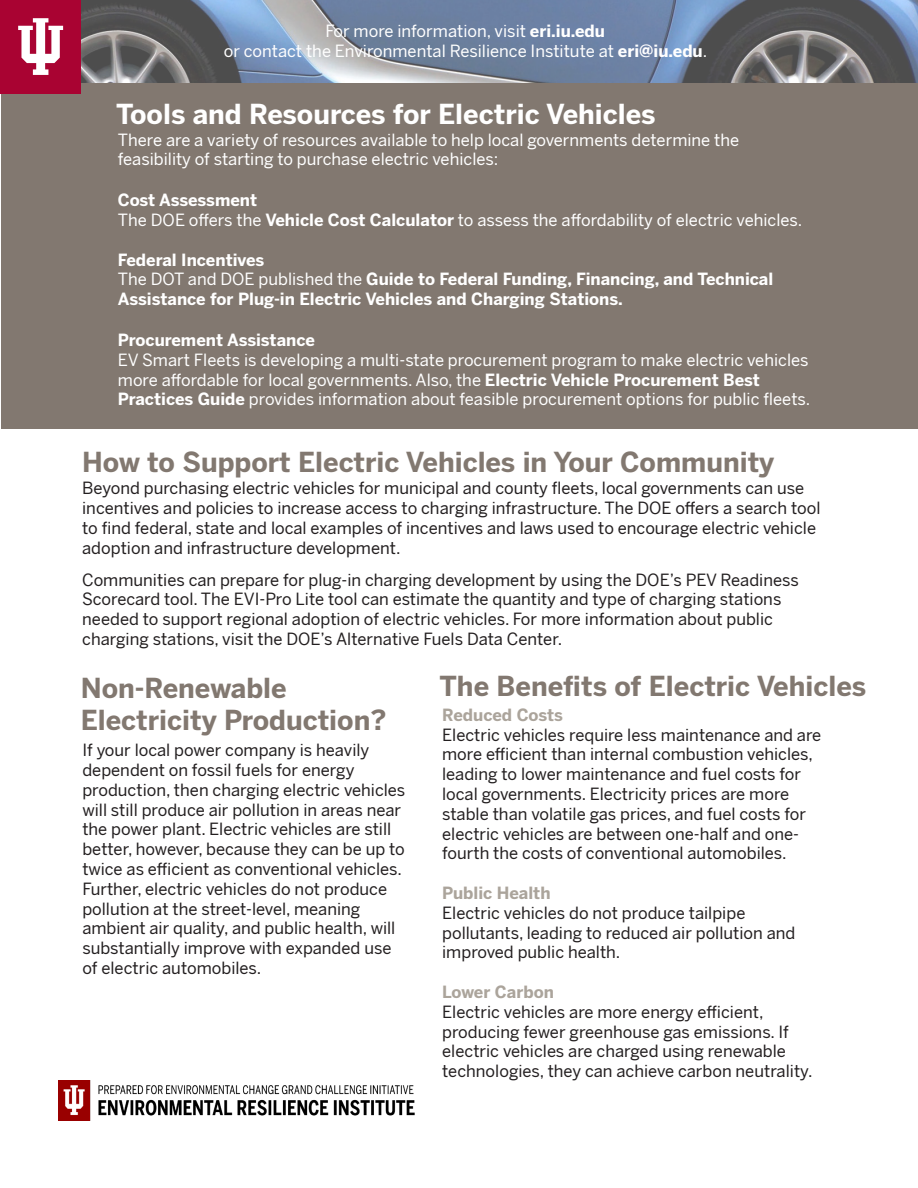
<style>
.page{position:relative;width:918px;height:1188px;background:#fff}
.page>*{position:absolute;margin:0;border:0;box-sizing:border-box;transform-origin:0 0}
.t1{font:700 27px "Benton Sans";color:#827870}
.t2{font:700 27px "Benton Sans";color:#fff}
.t3{font:16.5px/19.8px "Benton Sans";color:#231f20}
.t4{font:16.5px/19.8px "Benton Sans";color:#fff}
.t5{font:700 16.5px/19.8px "Benton Sans";color:#fff}
.t6{font:700 16.5px "Benton Sans";color:#aba49b}
.s1{font-weight:700}
.s2{font-weight:400}
</style>
<div class="page">
<div style="left:1px;top:83px;width:916px;height:345px;background:#827870"></div>
<img style="left:81px;top:1px;width:836px;height:81px">
<div style="left:0;top:0;width:81px;height:94px;background:#a90332"></div>
<svg style="left:18px;top:18px;width:45px;height:57px"></svg>
<img style="left:58px;top:1080px;width:357px;height:40px">
<p class="t4" style="left:224px;top:22px;width:485px;text-align:center">For more information, visit <span class="s1">eri.iu.edu<br></span>or contact the Environmental Resilience Institute at <span class="s1">eri@iu.edu</span>.</p>
<p class="t2" style="left:116px;top:97px;width:541px">Tools and Resources for Electric Vehicles</p>
<p class="t4" style="left:118px;top:130px;width:623px">There are a variety of resources available to help local governments determine the</p>
<p class="t4" style="left:118px;top:149px;width:382px">feasibility of starting to purchase electric vehicles:</p>
<p class="t5" style="left:118px;top:190px;width:141px">Cost Assessment</p>
<p class="t4" style="left:118px;top:210px;width:686px">The DOE offers the <span class="s1">Vehicle Cost Calculator</span> to assess the affordability of electric vehicles.</p>
<p class="t5" style="left:118px;top:250px;width:148px">Federal Incentives</p>
<p class="t5" style="left:118px;top:270px;width:657px"><span class="s2">The DOT and DOE published the</span> Guide to Federal Funding, Financing, and Technical<br>Assistance for Plug-in Electric Vehicles and Charging Stations.</p>
<p class="t5" style="left:118px;top:330px;width:199px">Procurement Assistance</p>
<p class="t4" style="left:118px;top:350px;width:694px">EV Smart Fleets is developing a multi-state procurement program to make electric vehicles more affordable for local governments. Also, the <span class="s1">Electric Vehicle Procurement Best<br>Practices Guide</span> provides information about feasible procurement options for public fleets.</p>
<p class="t1" style="left:82px;top:445px;width:694px">How to Support Electric Vehicles in Your Community</p>
<p class="t3" style="left:82px;top:479px;width:740px">Beyond purchasing electric vehicles for municipal and county fleets, local governments can use incentives and policies to increase access to charging infrastructure. The DOE offers a search tool to find federal, state and local examples of incentives and laws used to encourage electric vehicle adoption and infrastructure development.</p>
<p class="t3" style="left:82px;top:570px;width:718px">Communities can prepare for plug-in charging development by using the DOE’s PEV Readiness Scorecard tool. The EVI-Pro Lite tool can estimate the quantity and type of charging stations needed to support regional adoption of electric vehicles. For more information about public charging stations, visit the DOE’s Alternative Fuels Data Center.</p>
<p class="t1" style="left:81px;top:671px;width:208px">Non-Renewable</p>
<p class="t1" style="left:81px;top:703px;width:307px">Electricity Production?</p>
<p class="t3" style="left:82px;top:740px;width:325px">If your local power company is heavily dependent on fossil fuels for energy production, then charging electric vehicles will still produce air pollution in areas near the power plant. Electric vehicles are still better, however, because they can be up to twice as efficient as conventional vehicles.<br>Further, electric vehicles do not produce pollution at the street-level, meaning ambient air quality, and public health, will substantially improve with expanded use of electric automobiles.</p>
<p class="t1" style="left:440px;top:669px;width:428px">The Benefits of Electric Vehicles</p>
<p class="t6" style="left:442px;top:704px;width:122px">Reduced Costs</p>
<p class="t3" style="left:442px;top:725px;width:381px">Electric vehicles require less maintenance and are more efficient than internal combustion vehicles, leading to lower maintenance and fuel costs for local governments. Electricity prices are more stable than volatile gas prices, and fuel costs for electric vehicles are between one-half and one&shy;fourth the costs of conventional automobiles.</p>
<p class="t6" style="left:442px;top:883px;width:110px">Public Health</p>
<p class="t3" style="left:442px;top:903px;width:355px">Electric vehicles do not produce tailpipe pollutants, leading to reduced air pollution and improved public health.</p>
<p class="t6" style="left:442px;top:982px;width:113px">Lower Carbon</p>
<p class="t3" style="left:442px;top:1002px;width:372px">Electric vehicles are more energy efficient, producing fewer greenhouse gas emissions. If electric vehicles are charged using renewable technologies, they can achieve carbon neutrality.</p>
</div>
